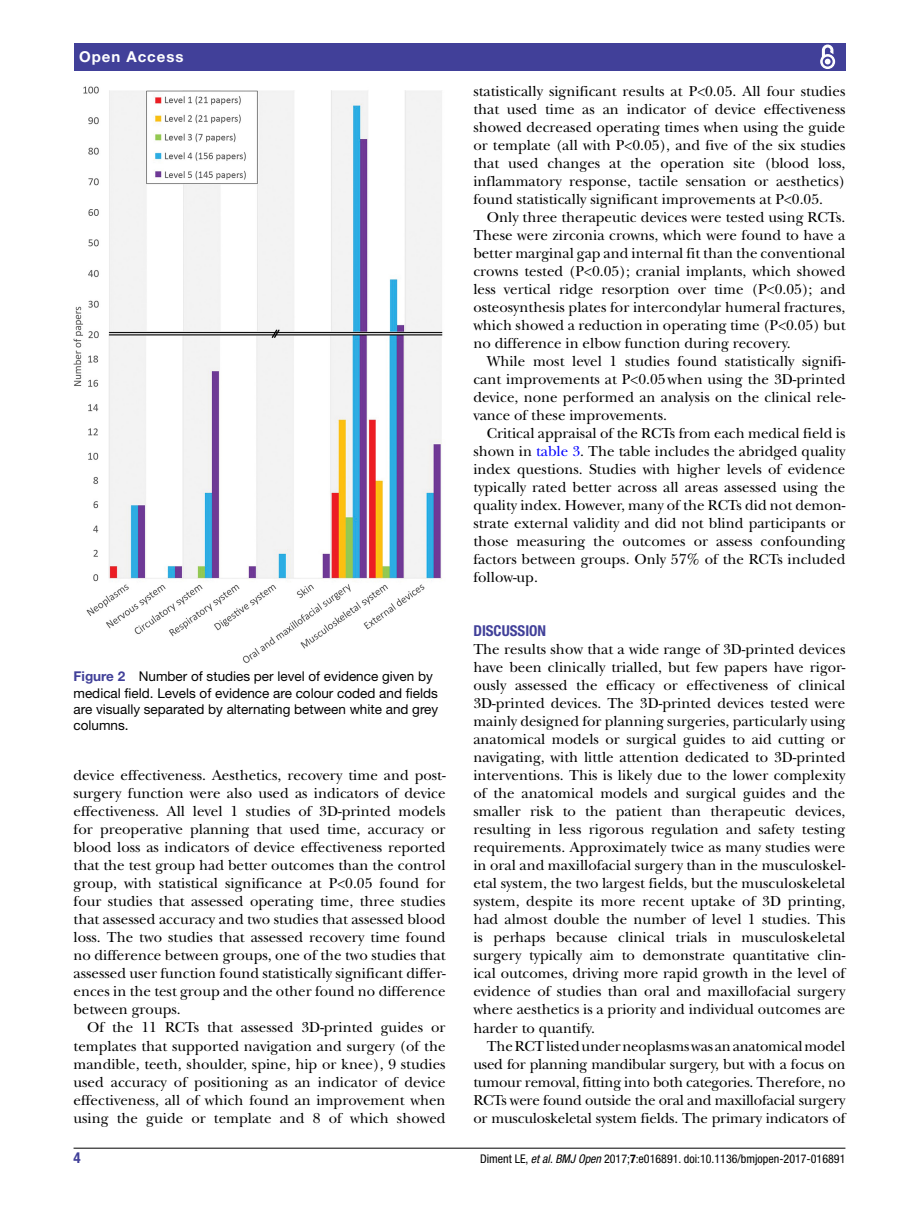
<style>
.page{position:relative;width:919px;height:1217px;background:#fff}
.page>*{position:absolute;margin:0;border:0;box-sizing:border-box;transform-origin:0 0}
.t1{font:15px/18px "New Baskerville";color:#000;text-align:justify}
.t2{font:700 condensed 15px "Helvetica Neue LT Std";color:#414099}
.t3{font:700 15px "Helvetica Neue LT Std";letter-spacing:.065em;color:#fff}
.t4{font:13.5px/16.2px "Helvetica Neue LT Std";color:#000}
.t5{font:condensed 12px "Helvetica Neue LT Std";color:#000}
.s1{font-weight:700;color:#414099}
.s2{color:#00f}
.s3{font-style:italic}
.s4{font-weight:700}
</style>
<div class="page">
<hr style="left:74px;top:1147px;width:771px;height:1px;background:#000">
<div style="left:74px;top:44px;width:771px;height:27px;background:#414099"></div>
<svg style="left:820px;top:44px;width:16px;height:25px"></svg>
<img style="left:74px;top:86px;width:369px;height:577px">
<p class="t3" style="left:79px;top:48px;width:106px">Open Access</p>
<p class="t4" style="left:74px;top:668px;width:366px"><span class="s1">Figure 2</span> Number of studies per level of evidence given by medical field. Levels of evidence are colour coded and fields are visually separated by alternating between white and grey columns.</p>
<p class="t1" style="left:74px;top:766px;width:373px">device effectiveness. Aesthetics, recovery time and post&shy;surgery function were also used as indicators of device effectiveness. All level 1 studies of 3D-printed models for preoperative planning that used time, accuracy or blood loss as indicators of device effectiveness reported that the test group had better outcomes than the control group, with statistical significance at P&lt;0.05 found for four studies that assessed operating time, three studies that assessed accuracy and two studies that assessed blood loss. The two studies that assessed recovery time found no difference between groups, one of the two studies that assessed user function found statistically significant differ&shy;ences in the test group and the other found no difference between groups.</p>
<p class="t1" style="left:74px;top:1018px;width:373px;text-indent:14px">Of the 11 RCTs that assessed 3D-printed guides or templates that supported navigation and surgery (of the mandible, teeth, shoulder, spine, hip or knee), 9 studies used accuracy of positioning as an indicator of device effectiveness, all of which found an improvement when using the guide or template and 8 of which showed</p>
<p class="t1" style="left:473px;top:82px;width:373px">statistically significant results at P&lt;0.05. All four studies that used time as an indicator of device effectiveness showed decreased operating times when using the guide or template (all with P&lt;0.05), and five of the six studies that used changes at the operation site (blood loss, inflammatory response, tactile sensation or aesthetics) found statistically significant improvements at P&lt;0.05.</p>
<p class="t1" style="left:473px;top:208px;width:373px;text-indent:13px">Only three therapeutic devices were tested using RCTs.<br>These were zirconia crowns, which were found to have a better marginal gap and internal fit than the conventional crowns tested (P&lt;0.05); cranial implants, which showed less vertical ridge resorption over time (P&lt;0.05); and osteosynthesis plates for intercondylar humeral fractures, which showed a reduction in operating time (P&lt;0.05) but no difference in elbow function during recovery.</p>
<p class="t1" style="left:473px;top:352px;width:373px;text-indent:13px">While most level 1 studies found statistically signifi&shy;cant improvements at P&lt;0.05when using the 3D-printed device, none performed an analysis on the clinical rele&shy;vance of these improvements.</p>
<p class="t1" style="left:473px;top:424px;width:373px;text-indent:13px">Critical appraisal of the RCTs from each medical field is shown in <span class="s2">table 3</span>. The table includes the abridged quality index questions. Studies with higher levels of evidence typically rated better across all areas assessed using the quality index. However, many of the RCTs did not demon&shy;strate external validity and did not blind participants or those measuring the outcomes or assess confounding factors between groups. Only 57% of the RCTs included follow-up.</p>
<p class="t2" style="left:473px;top:621px;width:74px">DISCUSSION</p>
<p class="t1" style="left:473px;top:640px;width:373px">The results show that a wide range of 3D-printed devices have been clinically trialled, but few papers have rigor&shy;ously assessed the efficacy or effectiveness of clinical 3D-printed devices. The 3D-printed devices tested were mainly designed for planning surgeries, particularly using anatomical models or surgical guides to aid cutting or navigating, with little attention dedicated to 3D-printed interventions. This is likely due to the lower complexity of the anatomical models and surgical guides and the smaller risk to the patient than therapeutic devices, resulting in less rigorous regulation and safety testing requirements. Approximately twice as many studies were in oral and maxillofacial surgery than in the musculoskel&shy;etal system, the two largest fields, but the musculoskeletal system, despite its more recent uptake of 3D printing, had almost double the number of level 1 studies. This is perhaps because clinical trials in musculoskeletal surgery typically aim to demonstrate quantitative clin&shy;ical outcomes, driving more rapid growth in the level of evidence of studies than oral and maxillofacial surgery where aesthetics is a priority and individual outcomes are harder to quantify.</p>
<p class="t1" style="left:473px;top:1036px;width:373px;text-indent:13px">The RCT listed under neoplasms was an anatomical model used for planning mandibular surgery, but with a focus on tumour removal, fitting into both categories. Therefore, no RCTs were found outside the oral and maxillofacial surgery or musculoskeletal system fields. The primary indicators of</p>
<p class="t2" style="left:74px;top:1148px;width:9px">4</p>
<p class="t5" style="left:480px;top:1151px;width:367px">Diment LE, <span class="s3">et al</span>. <span class="s3">BMJ Open</span> 2017;<span class="s4">7</span>:e016891. doi:10.1136/bmjopen-2017-016891</p>
</div>
